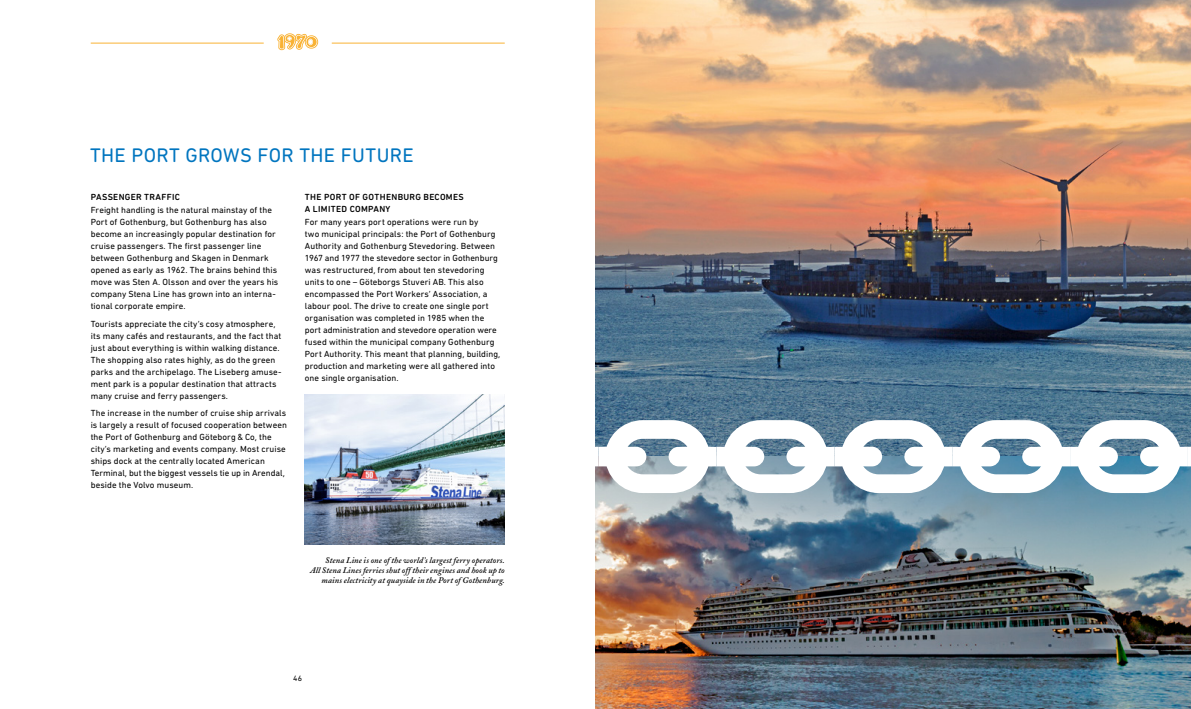
<style>
.page{position:relative;width:1191px;height:709px;background:#fff}
.page>*{position:absolute;margin:0;border:0;box-sizing:border-box;transform-origin:0 0}
.t1{font:20px "DIN Next Rounded LT Pro";letter-spacing:.015em;color:#0075bf}
.t2{font:9px/12px "DIN Next Rounded LT Pro";letter-spacing:.005em;color:#000}
.t3{font:500 9px/12px "DIN Next Rounded LT Pro";letter-spacing:.035em;color:#000}
.t4{font:italic 600 8.5px/10px "Adobe Caslon";letter-spacing:.015em;color:#000;text-align:right}
.t5{font:8px "DIN Next Rounded LT Pro";color:#000}
</style>
<div class="page">
<img style="left:595px;top:0;width:596px;height:709px">
<svg style="left:595px;top:420px;width:596px;height:73px"></svg>
<img style="left:305px;top:394px;width:200px;height:150px">
<hr style="left:91px;top:43px;width:173px;height:1px;background:#f9b234">
<hr style="left:332px;top:43px;width:173px;height:1px;background:#f9b234">
<svg style="left:277px;top:33px;width:41px;height:17px"></svg>
<h1 class="t1" style="left:90px;top:144px;width:325px">THE PORT GROWS FOR THE FUTURE</h1>
<p class="t3" style="left:91px;top:190px;width:91px">PASSENGER TRAFFIC</p>
<p class="t2" style="left:91px;top:204px;width:189px">Freight handling is the natural mainstay of the Port of Gothenburg, but Gothenburg has also become an increasingly popular destination for cruise passengers. The first passenger line between Gothenburg and Skagen in Denmark opened as early as 1962. The brains behind this move was Sten A. Olsson and over the years his company Stena Line has grown into an interna&shy;tional corporate empire.</p>
<p class="t2" style="left:91px;top:317px;width:192px">Tourists appreciate the city’s cosy atmosphere, its many cafés and restaurants, and the fact that just about everything is within walking distance.<br>The shopping also rates highly, as do the green parks and the archipelago. The Liseberg amuse&shy;ment park is a popular destination that attracts many cruise and ferry passengers.</p>
<p class="t2" style="left:91px;top:407px;width:198px">The increase in the number of cruise ship arrivals is largely a result of focused cooperation between the Port of Gothenburg and Göteborg &amp; Co, the city’s marketing and events company. Most cruise ships dock at the centrally located American Terminal, but the biggest vessels tie up in Arendal, beside the Volvo museum.</p>
<p class="t3" style="left:305px;top:190px;width:160px">THE PORT OF GOTHENBURG BECOMES<br>A LIMITED COMPANY</p>
<p class="t2" style="left:305px;top:216px;width:197px">For many years port operations were run by<br>two municipal principals: the Port of Gothenburg Authority and Gothenburg Stevedoring. Between 1967 and 1977 the stevedore sector in Gothenburg was restructured, from about ten stevedoring units to one – Göteborgs Stuveri AB. This also encompassed the Port Workers’ Association, a labour pool. The drive to create one single port organisation was completed in 1985 when the port administration and stevedore operation were fused within the municipal company Gothenburg Port Authority. This meant that planning, building, production and marketing were all gathered into one single organisation.</p>
<p class="t4" style="left:310px;top:555px;width:196px">Stena Line is one of the world’s largest ferry operators.<br>All Stena Lines ferries shut off their engines and hook up to mains electricity at quayside in the Port of Gothenburg.</p>
<p class="t5" style="left:293px;top:673px;width:10px">46</p>
</div>
